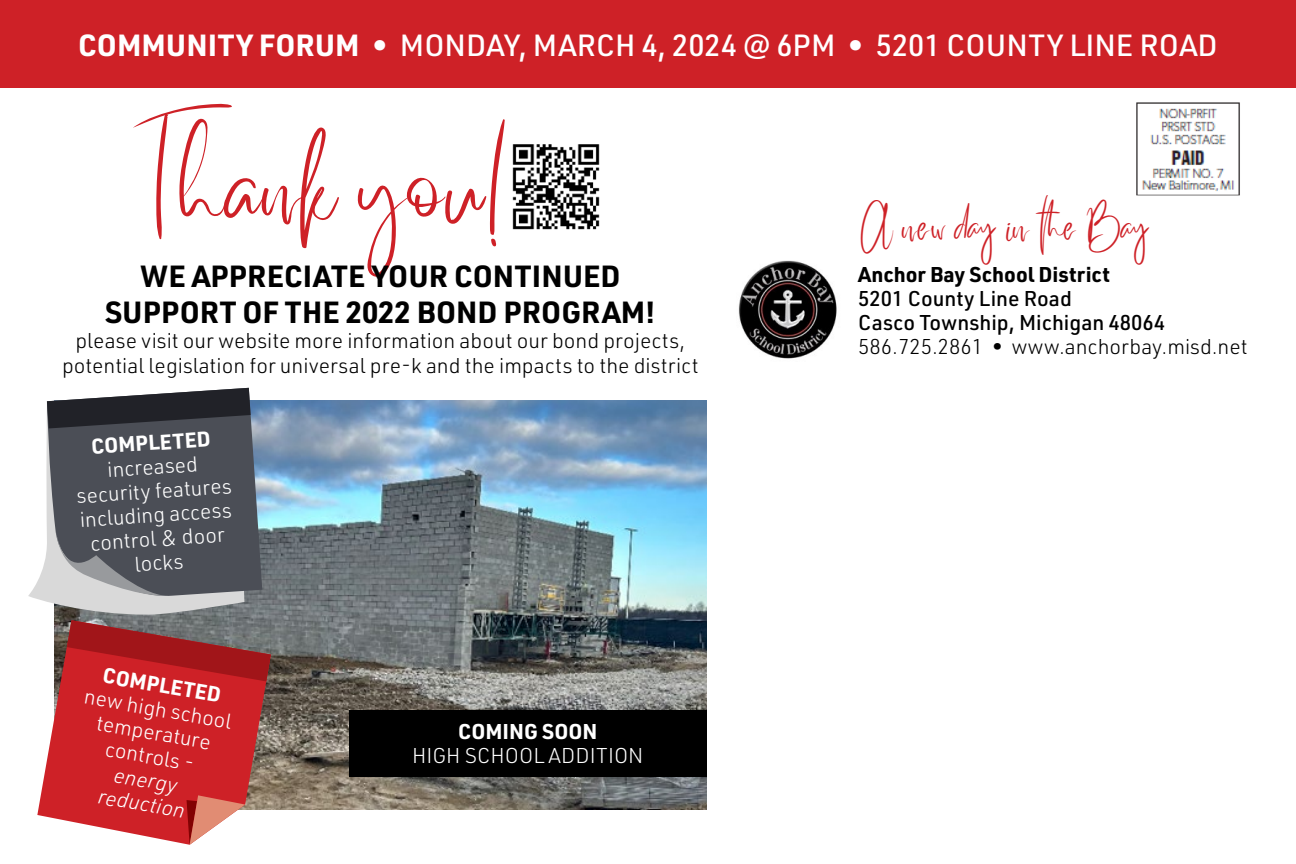
<style>
.page{position:relative;width:1296px;height:864px;background:#fff}
.page>*{position:absolute;margin:0;border:0;box-sizing:border-box;transform-origin:0 0}
.t1{font:83.7px "Better Saturday Personal Use";color:#ce2127}
.t2{font:33.6px "Better Saturday Personal Use";color:#ce2127}
.t3{font:500 30px "URWDIN";color:#fff}
.t4{font:700 30px/36px "URWDIN";color:#000;text-align:center}
.t5{font:300 21px/25.2px "URWDIN";color:#000;text-align:center}
.t6{font:300 21px/24px "URWDIN";color:#fff;text-align:center}
.t7{font:500 21px/24px "URWDIN";color:#000}
.t8{font:700 21px "URWDIN";color:#fff}
.t9{font:700 21px "URWDIN";color:#000}
.t10{font:italic 300 21px/24px "URWDIN";color:#fff;text-align:center}
.s1{font-weight:700}
</style>
<div class="page">
<img style="left:54px;top:400px;width:653px;height:410px">
<div style="left:349px;top:710px;width:358px;height:66px;background:#000"></div>
<div style="left:0;top:0;width:1296px;height:88px;background:#ce2127"></div>
<img style="left:738px;top:260px;width:99px;height:99px">
<img style="left:1136px;top:102px;width:104px;height:92px">
<div style="left:1131px;top:98px;width:113px;height:100px;border:3px solid #fff"></div>
<img style="left:512px;top:144px;width:88px;height:86px">
<svg style="left:37px;top:620px;width:234px;height:225px;background:#ce484c"></svg>
<svg style="left:67px;top:620px;width:204px;height:61px;background:#9f3337"></svg>
<svg style="left:187px;top:795px;width:58px;height:50px"></svg>
<svg style="left:28px;top:401px;width:216px;height:214px"></svg>
<svg style="left:47px;top:400px;width:215px;height:198px;background:#545860"></svg>
<svg style="left:47px;top:388px;width:204px;height:40px"></svg>
<svg style="left:56px;top:530px;width:112px;height:68px;background:#787a7f"></svg>
<h3 class="t3" style="left:78px;top:25px;width:1141px"><span class="s1">COMMUNITY FORUM</span> • MONDAY, MARCH 4, 2024 @ 6PM • 5201 COUNTY LINE ROAD</h3>
<h1 class="t1" style="left:131px;top:173px;width:376px">Thank you!</h1>
<h3 class="t4" style="left:105px;top:257px;width:552px">WE APPRECIATE YOUR CONTINUED<br>SUPPORT OF THE 2022 BOND PROGRAM!</h3>
<p class="t5" style="left:62px;top:328px;width:638px">please visit our website more information about our bond projects, potential legislation for universal pre-k and the impacts to the district</p>
<p class="t8" style="left:90px;top:432px;width:121px;rotate:-4deg">COMPLETED</p>
<p class="t6" style="left:74px;top:460px;width:157px;rotate:-4deg">increased security features including access control &amp; door locks</p>
<p class="t8" style="left:106px;top:660px;width:121px;rotate:10deg">COMPLETED</p>
<p class="t6" style="left:87px;top:683px;width:151px;rotate:10deg">new high school temperature controls -</p>
<p class="t10" style="left:105px;top:760px;width:90px;rotate:10deg">energy reduction</p>
<p class="t8" style="left:458px;top:717px;width:141px">COMING SOON</p>
<p class="t6" style="left:412px;top:742px;width:233px">HIGH SCHOOL ADDITION</p>
<h2 class="t2" style="left:860px;top:221px;width:295px">A new day in the Bay</h2>
<p class="t9" style="left:858px;top:260px;width:253px">Anchor Bay School District</p>
<p class="t7" style="left:858px;top:286px;width:309px">5201 County Line Road<br>Casco Township, Michigan 48064</p>
<p class="t5" style="left:858px;top:334px;width:391px">586.725.2861 • www.anchorbay.misd.net</p>
</div>
